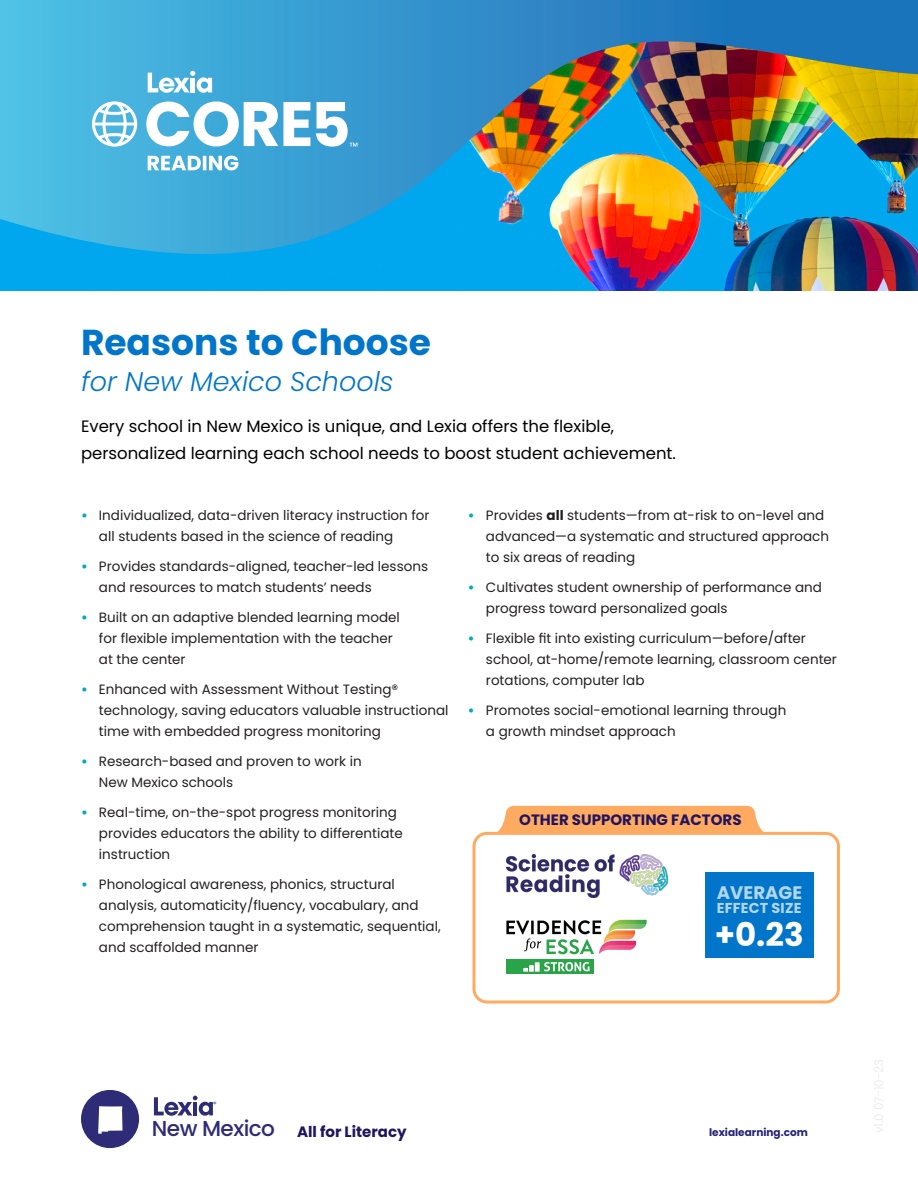
<style>
.page{position:relative;width:918px;height:1188px;background:#fff}
.page>*{position:absolute;margin:0;border:0;box-sizing:border-box;transform-origin:0 0}
.t1{font:700 36px "Poppins";color:#0075c9}
.t2{font:700 32.55px "Poppins";color:#fff}
.t3{font:italic 300 27px "Poppins";color:#0075c9}
.t4{font:700 18.15px "Poppins";color:#b3d6ef}
.t5{font:16.5px/27px "Poppins";color:#000}
.t6{font:700 15px "Poppins";color:#21145f}
.t7{font:700 14.4px "Poppins";letter-spacing:.01em;color:#b3d6ef}
.t8{font:13.5px/21px "Poppins";color:#231f20}
.t9{font:700 10.5px "Poppins";color:#252279}
.s1{font-weight:700;color:#00acbb}
.s2{font-weight:700}
.s3{font-weight:500;font-size:21.6px;color:#2e2c76}
</style>
<div class="page">
<img style="left:0;top:0;width:918px;height:291px">
<svg style="left:148px;top:71px;width:64px;height:22px"></svg>
<svg style="left:146px;top:100px;width:164px;height:48px"></svg>
<svg style="left:148px;top:156px;width:90px;height:14px"></svg>
<svg style="left:92px;top:101px;width:45px;height:46px"></svg>
<svg style="left:316px;top:102px;width:41px;height:45px"></svg>
<div style="left:473px;top:832px;width:367px;height:172px;border:3px solid #feaa61;border-radius:13px"></div>
<svg style="left:506px;top:920px;width:141px;height:34px"></svg>
<div style="left:506px;top:959px;width:88px;height:15px;background:#2aa448"></div>
<svg style="left:523px;top:962px;width:67px;height:10px"></svg>
<svg style="left:493px;top:806px;width:275px;height:27px;background:#feb06d"></svg>
<img style="left:506px;top:855px;width:161px;height:42px">
<div style="left:705px;top:873px;width:109px;height:85px;background:#0075c9"></div>
<div style="left:81px;top:1090px;width:58px;height:58px;background:#2e2c76;border-radius:50%"></div>
<svg style="left:154px;top:1096px;width:62px;height:20px"></svg>
<svg style="left:98px;top:1106px;width:25px;height:28px"></svg>
<h1 class="t1" style="left:81px;top:321px;width:352px">Reasons to Choose</h1>
<h3 class="t3" style="left:81px;top:366px;width:314px">for New Mexico Schools</h3>
<p class="t5" style="left:81px;top:412px;width:597px">Every school in New Mexico is unique, and Lexia offers the flexible, personalized learning each school needs to boost student achievement.</p>
<p class="t8" style="left:99px;top:505px;width:332px;text-indent:-18px"><span class="s1">•</span> Individualized, data-driven literacy instruction for all students based in the science of reading</p>
<p class="t8" style="left:99px;top:556px;width:331px;text-indent:-18px"><span class="s1">•</span> Provides standards-aligned, teacher-led lessons and resources to match students’ needs</p>
<p class="t8" style="left:99px;top:607px;width:302px;text-indent:-18px"><span class="s1">•</span> Built on an adaptive blended learning model for flexible implementation with the teacher at the center</p>
<p class="t8" style="left:99px;top:679px;width:351px;text-indent:-18px"><span class="s1">•</span> Enhanced with Assessment Without Testing® technology, saving educators valuable instructional time with embedded progress monitoring</p>
<p class="t8" style="left:99px;top:751px;width:264px;text-indent:-18px"><span class="s1">•</span> Research-based and proven to work in<br>New Mexico schools</p>
<p class="t8" style="left:99px;top:802px;width:305px;text-indent:-18px"><span class="s1">•</span> Real-time, on-the-spot progress monitoring provides educators the ability to differentiate instruction</p>
<p class="t8" style="left:99px;top:874px;width:343px;text-indent:-18px"><span class="s1">•</span> Phonological awareness, phonics, structural analysis, automaticity/fluency, vocabulary, and comprehension taught in a systematic, sequential, and scaffolded manner</p>
<p class="t8" style="left:486px;top:505px;width:345px;text-indent:-18px"><span class="s1">•</span> Provides <span class="s2">all</span> students—from at-risk to on-level and advanced—a systematic and structured approach to six areas of reading</p>
<p class="t8" style="left:486px;top:577px;width:338px;text-indent:-18px"><span class="s1">•</span> Cultivates student ownership of performance and progress toward personalized goals</p>
<p class="t8" style="left:486px;top:628px;width:353px;text-indent:-18px"><span class="s1">•</span> Flexible fit into existing curriculum—before/after school, at-home/remote learning, classroom center rotations, computer lab</p>
<p class="t8" style="left:486px;top:700px;width:302px;text-indent:-18px"><span class="s1">•</span> Promotes social-emotional learning through a growth mindset approach</p>
<p class="t6" style="left:519px;top:811px;width:224px">OTHER SUPPORTING FACTORS</p>
<h3 class="t4" style="left:717px;top:882px;width:87px">AVERAGE</h3>
<p class="t7" style="left:717px;top:900px;width:86px">EFFECT SIZE</p>
<h2 class="t2" style="left:715px;top:915px;width:91px">+0.23</h2>
<p class="t6" style="left:152px;top:1123px;width:256px"><span class="s3">New Mexico</span> All for Literacy</p>
<p class="t9" style="left:709px;top:1126px;width:100px">lexialearning.com</p>
</div>
